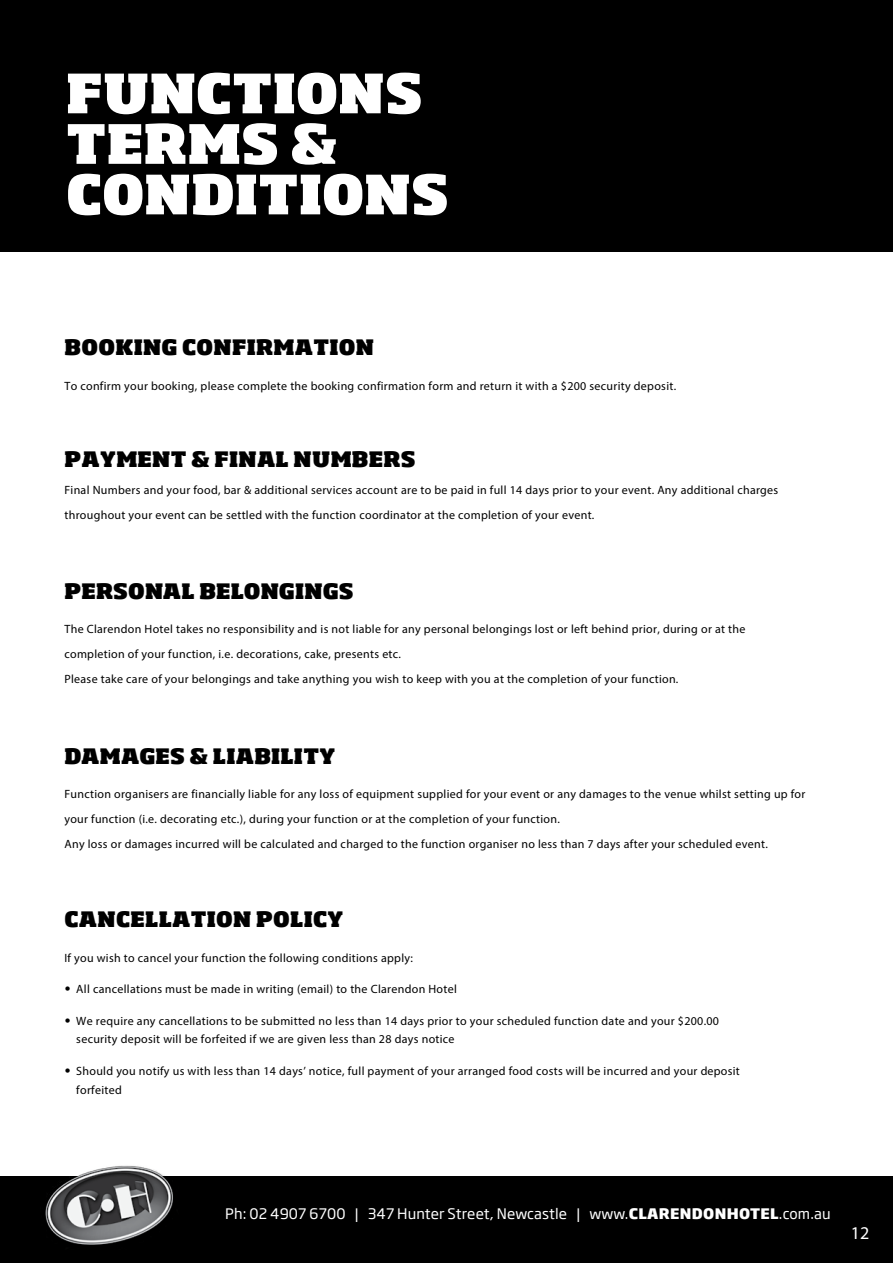
<style>
.page{position:relative;width:893px;height:1263px;background:#fff}
.page>*{position:absolute;margin:0;border:0;box-sizing:border-box;transform-origin:0 0}
.t1{font:800 53.4px/50.6px "Soho Std";letter-spacing:.01em;color:#fff}
.t2{font:800 21px "Soho Std";letter-spacing:.015em;color:#000}
.t3{font:18px "Myriad Pro";color:#fff}
.t4{font:14.4px "Soho Gothic Std";letter-spacing:.01em;color:#fff}
.t5{font:12px/25px "Myriad Pro";letter-spacing:.025em;color:#000}
.s1{font-family:"Soho Gothic Std"}
.s2{font-weight:800}
</style>
<div class="page">
<div style="left:0;top:1176px;width:893px;height:87px;background:#000"></div>
<img style="left:45px;top:1165px;width:128px;height:80px">
<div style="left:0;top:0;width:893px;height:252px;background:#000"></div>
<h1 class="t1" style="left:66px;top:66px;width:379px">FUNCTIONS<br>TERMS &amp;<br>CONDITIONS</h1>
<h2 class="t2" style="left:65px;top:334px;width:311px">BOOKING CONFIRMATION</h2>
<p class="t5" style="left:64px;top:373px;width:613px">To confirm your booking, please complete the booking confirmation form and return it with a $200 security deposit.</p>
<h2 class="t2" style="left:65px;top:446px;width:353px">PAYMENT &amp; FINAL NUMBERS</h2>
<p class="t5" style="left:64px;top:478px;width:715px;line-height:24.6px">Final Numbers and your food, bar &amp; additional services account are to be paid in full 14 days prior to your event. Any additional charges throughout your event can be settled with the function coordinator at the completion of your event.</p>
<h2 class="t2" style="left:65px;top:577px;width:82px">PERSONA</h2>
<h2 class="t2" style="left:182px;top:577px;width:174px">L BELONGINGS</h2>
<p class="t5" style="left:64px;top:616px;width:683px">The Clarendon Hotel takes no responsibility and is not liable for any personal belongings lost or left behind prior, during or at the completion of your function, i.e. decorations, cake, presents etc.<br>Please take care of your belongings and take anything you wish to keep with you at the completion of your function.</p>
<h2 class="t2" style="left:65px;top:742px;width:20px">DAMA</h2>
<h2 class="t2" style="left:139px;top:742px;width:197px">GES &amp; LIABILITY</h2>
<p class="t5" style="left:64px;top:781px;width:742px">Function organisers are financially liable for any loss of equipment supplied for your event or any damages to the venue whilst setting up for your function (i.e. decorating etc.), during your function or at the completion of your function.<br>Any loss or damages incurred will be calculated and charged to the function organiser no less than 7 days after your scheduled event.</p>
<h2 class="t2" style="left:65px;top:906px;width:280px">CANCELLATION POLICY</h2>
<p class="t5" style="left:64px;top:945px;width:350px">If you wish to cancel your function the following conditions apply:</p>
<p class="t5" style="left:64px;top:976px;width:394px"><span class="s1">•</span> All cancellations must be made in writing (email) to the Clarendon Hotel</p>
<p class="t5" style="left:76px;top:1011px;width:644px;line-height:18.8px;text-indent:-12px"><span class="s1">•</span> We require any cancellations to be submitted no less than 14 days prior to your scheduled function date and your $200.00 security deposit will be forfeited if we are given less than 28 days notice</p>
<p class="t5" style="left:76px;top:1061px;width:665px;line-height:18.8px;text-indent:-12px"><span class="s1">•</span> Should you notify us with less than 14 days’ notice, full payment of your arranged food costs will be incurred and your deposit forfeited</p>
<p class="t4" style="left:225px;top:1205px;width:607px">Ph: 02 4907 6700 | 347 Hunter Street, Newcastle | www.<span class="s2">CLARENDONHOTEL</span>.com.au</p>
<h3 class="t3" style="left:851px;top:1221px;width:20px">12</h3>
</div>
